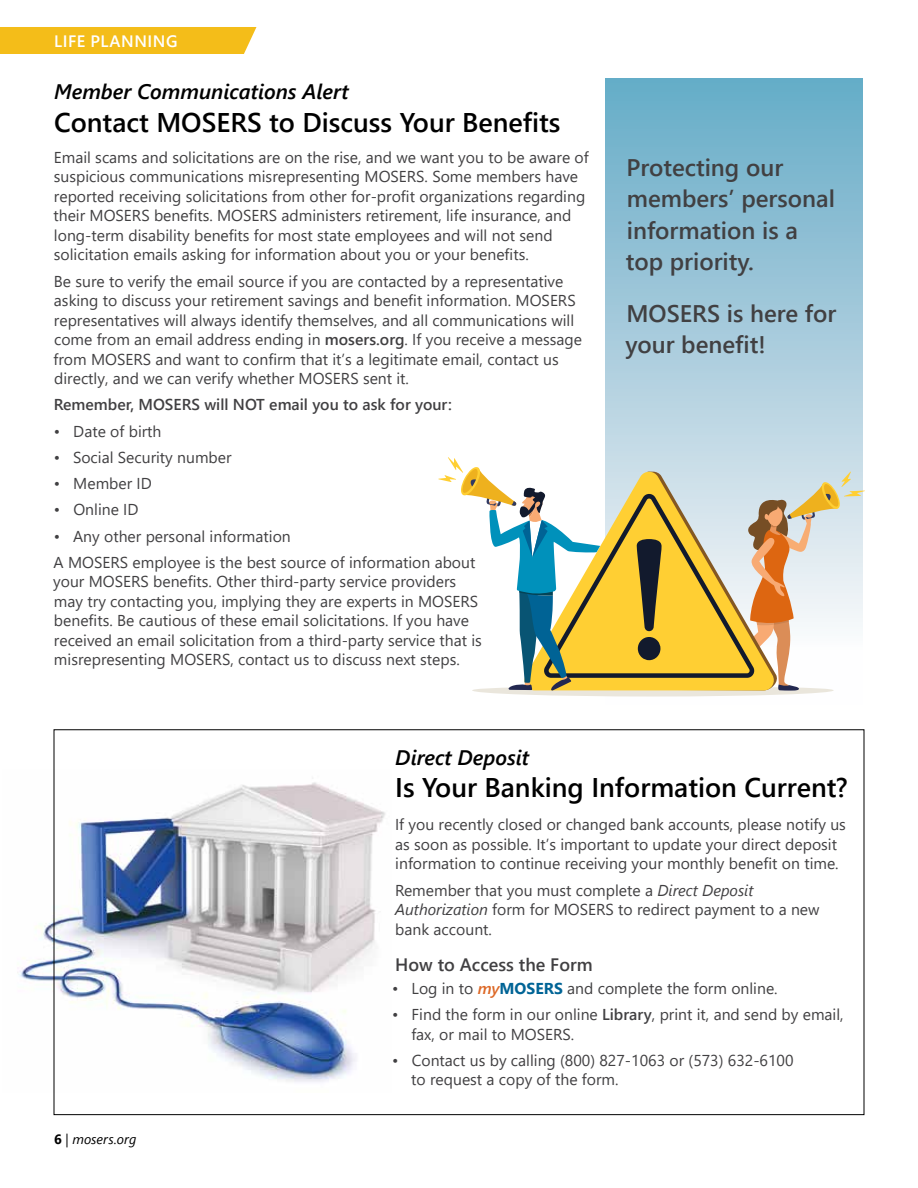
<style>
.page{position:relative;width:918px;height:1188px;background:#fff}
.page>*{position:absolute;margin:0;border:0;box-sizing:border-box;transform-origin:0 0}
.t1{font:600 27px "Segoe UI";color:#000}
.t2{font:600 24px/31.5px "Segoe UI";color:#414042}
.t3{font:italic 600 21px "Segoe UI";color:#000}
.t4{font:600 18px "Segoe UI";color:#414042}
.t5{font:600 16.5px "Segoe UI";letter-spacing:.03em;color:#fff}
.t6{font:15.75px/19.5px "Segoe UI";color:#414042}
.t7{font:600 15.75px "Segoe UI";color:#414042}
.t8{font:italic 13.5px "Segoe UI";letter-spacing:.005em;color:#000}
.s1{font-weight:600}
.s2{font-weight:700;font-style:normal}
.s3{font-style:italic}
.s4{font-weight:600;font-style:italic;color:#dd6826}
.s5{font-weight:700;color:#006496}
</style>
<div class="page">
<svg style="left:606px;top:78px;width:256px;height:379px;background:#95c3d6"></svg>
<svg style="left:438px;top:457px;width:427px;height:240px"></svg>
<img style="left:17px;top:770px;width:369px;height:322px">
<div style="left:0;top:27px;width:256px;height:27px;background:#f4bd19"></div>
<p class="t5" style="left:54px;top:25px;width:125px">LIFE PLANNING</p>
<h3 class="t3" style="left:54px;top:75px;width:296px">Member Communications Alert</h3>
<h1 class="t1" style="left:54px;top:97px;width:508px">Contact MOSERS to Discuss Your Benefits</h1>
<p class="t6" style="left:53px;top:146px;width:537px">Email scams and solicitations are on the rise, and we want you to be aware of suspicious communications misrepresenting MOSERS. Some members have reported receiving solicitations from other for-profit organizations regarding their MOSERS benefits. MOSERS administers retirement, life insurance, and long-term disability benefits for most state employees and will not send solicitation emails asking for information about you or your benefits.</p>
<p class="t6" style="left:54px;top:270px;width:530px">Be sure to verify the email source if you are contacted by a representative asking to discuss your retirement savings and benefit information. MOSERS representatives will always identify themselves, and all communications will come from an email address ending in <span class="s1">mosers.org</span>. If you receive a message from MOSERS and want to confirm that it’s a legitimate email, contact us directly, and we can verify whether MOSERS sent it.</p>
<p class="t7" style="left:54px;top:390px;width:400px">Remember, MOSERS will NOT email you to ask for your:</p>
<p class="t6" style="left:54px;top:420px;width:109px">• Date of birth</p>
<p class="t6" style="left:54px;top:446px;width:179px">• Social Security number</p>
<p class="t6" style="left:54px;top:472px;width:99px">• Member ID</p>
<p class="t6" style="left:54px;top:499px;width:86px">• Online ID</p>
<p class="t6" style="left:54px;top:522px;width:423px;line-height:26.2px">• Any other personal information<br>A MOSERS employee is the best source of information about</p>
<p class="t6" style="left:53px;top:571px;width:430px">your MOSERS benefits. Other third-party service providers may try contacting you, implying they are experts in MOSERS benefits. Be cautious of these email solicitations. If you have received an email solicitation from a third-party service that is misrepresenting MOSERS, contact us to discuss next steps.</p>
<h2 class="t2" style="left:626px;top:149px;width:211px">Protecting our members’ personal information is a top priority.</h2>
<h2 class="t2" style="left:625px;top:296px;width:212px">MOSERS is here for your benefit!</h2>
<p class="t8" style="left:54px;top:1128px;width:84px"><span class="s2">6</span> | mosers.org</p>
<h3 class="t3" style="left:395px;top:741px;width:135px">Direct Deposit</h3>
<h1 class="t1" style="left:395px;top:762px;width:454px">Is Your Banking Information Current?</h1>
<p class="t6" style="left:395px;top:814px;width:452px">If you recently closed or changed bank accounts, please notify us as soon as possible. It’s important to update your direct deposit information to continue receiving your monthly benefit on time.</p>
<p class="t6" style="left:395px;top:879px;width:426px">Remember that you must complete a <span class="s3">Direct Deposit<br>Authorization</span> form for MOSERS to redirect payment to a new bank account.</p>
<p class="t4" style="left:395px;top:947px;width:199px">How to Access the Form</p>
<p class="t6" style="left:392px;top:977px;width:387px">• Log in to <span class="s4">my</span><span class="s5">MOSERS</span> and complete the form online.</p>
<p class="t6" style="left:411px;top:1003px;width:434px;text-indent:-19px">• Find the form in our online <span class="s1">Library</span>, print it, and send by email, fax, or mail to MOSERS.</p>
<p class="t6" style="left:411px;top:1049px;width:384px;text-indent:-19px">• Contact us by calling (800) 827-1063 or (573) 632-6100 to request a copy of the form.</p>
</div>
